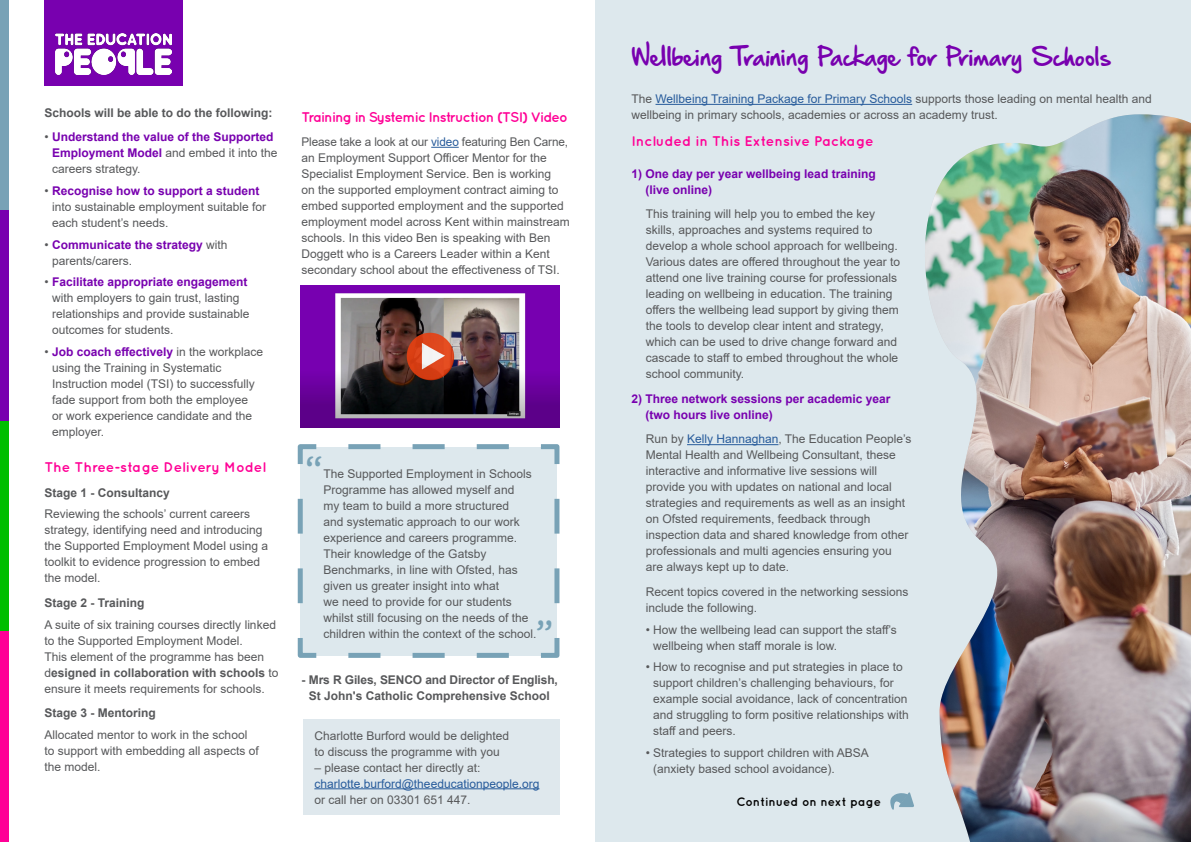
<style>
.page{position:relative;width:1191px;height:842px;background:#fff}
.page>*{position:absolute;margin:0;border:0;box-sizing:border-box;transform-origin:0 0}
.t1{font:700 35px "Quicksand";color:#78a2b6}
.t2{font:30px "Hand Of Sean Pro";color:#7800af}
.Body{font:700 14px "Quicksand";color:#ff0096}
.Body-2{font:700 14px "Quicksand";letter-spacing:-.055em;color:#ff0096}
.Body_Bullets_-_Multi{font:12px/16px "Arial";color:#57585a}
.Body-3{font:12px/16px "Arial";color:#57585a}
.Body_Bullets_-_Multi-2{font:700 12px/16px "Arial";color:#7800af}
.Body-4{font:700 12px/16px "Arial";color:#7800af}
.Body-5{font:700 12px "Arial";color:#57585a}
.Body_Bullets_-_Multi-3{font:700 12px/16px "Arial";color:#57585a;text-align:center}
.t3{font:700 12px "Quicksand";color:#000}
.s1{font-weight:400;color:#57585a}
.s2{font-weight:700;color:#7800af}
.s3{font-weight:700}
.s4{color:#275b9b}
</style>
<div class="page">
<div style="left:0;top:0;width:9px;height:210px;background:#78a2b6"></div>
<div style="left:0;top:210px;width:9px;height:211px;background:#7800af"></div>
<div style="left:0;top:421px;width:9px;height:210px;background:#00be00"></div>
<div style="left:0;top:631px;width:9px;height:211px;background:#ff0096"></div>
<div style="left:45px;top:0;width:138px;height:86px;background:#7800af"></div>
<img style="left:56px;top:34px;width:115px;height:40px">
<svg style="left:431px;top:147px;width:28px;height:1px"></svg>
<div style="left:297px;top:444px;width:263px;height:214px;background:#dde8ed"></div>
<div style="left:303px;top:719px;width:256px;height:96px;background:#dfe8ed"></div>
<hr style="left:314px;top:788px;width:225px;height:1px;background:#275b9b">
<div style="left:595px;top:0;width:596px;height:842px;background:#dde8ed"></div>
<hr style="left:687px;top:444px;width:91px;height:1px;background:#275b9b">
<hr style="left:655px;top:104px;width:257px;height:1px;background:#275b9b">
<img style="left:911px;top:114px;width:280px;height:728px">
<img style="left:300px;top:285px;width:259px;height:142px">
<p class="Body-5" style="left:45px;top:104px;width:230px">Schools will be able to do the following:</p>
<p class="Body_Bullets_-_Multi-2" style="left:52px;top:129px;width:227px;text-indent:-8px"><span class="s1">•</span> Understand the value of the Supported<br>Employment Model <span class="s1">and embed it into the careers strategy.</span></p>
<p class="Body_Bullets_-_Multi" style="left:52px;top:183px;width:216px;text-indent:-8px">• <span class="s2">Recognise how to support a student </span>into sustainable employment suitable for each student’s needs.</p>
<p class="Body_Bullets_-_Multi-2" style="left:52px;top:237px;width:177px;text-indent:-8px"><span class="s1">•</span> Communicate the strategy <span class="s1">with parents/carers.</span></p>
<p class="Body_Bullets_-_Multi" style="left:52px;top:274px;width:199px;text-indent:-8px">• <span class="s2">Facilitate appropriate engagement </span>with employers to gain trust, lasting relationships and provide sustainable outcomes for students.</p>
<p class="Body_Bullets_-_Multi" style="left:52px;top:344px;width:213px;text-indent:-8px">• <span class="s2">Job coach effectively</span> in the workplace using the Training in Systematic<br>Instruction model (TSI) to successfully fade support from both the employee<br>or work experience candidate and the employer.</p>
<p class="Body" style="left:45px;top:459px;width:223px">The Three-stage Delivery Model</p>
<p class="Body-5" style="left:45px;top:484px;width:127px">Stage 1 - Consultancy</p>
<p class="Body_Bullets_-_Multi" style="left:45px;top:506px;width:225px">Reviewing the schools’ current careers strategy, identifying need and introducing the Supported Employment Model using a toolkit to evidence progression to embed the model.</p>
<p class="Body-5" style="left:45px;top:594px;width:102px">Stage 2 - Training</p>
<p class="Body_Bullets_-_Multi" style="left:45px;top:616px;width:236px">A suite of six training courses directly linked to the Supported Employment Model.<br>This element of the programme has been d<span class="s3">esigned in collaboration with schools</span> to ensure it meets requirements for schools.</p>
<p class="Body-5" style="left:45px;top:704px;width:113px">Stage 3 - Mentoring</p>
<p class="Body_Bullets_-_Multi" style="left:45px;top:726px;width:216px">Allocated mentor to work in the school to support with embedding all aspects of the model.</p>
<p class="Body-2" style="left:301px;top:108px;width:268px">Training in Systemic Instruction (TSI) Video</p>
<p class="Body_Bullets_-_Multi" style="left:301px;top:134px;width:270px">Please take a look at our <span class="s4">video</span> featuring Ben Carne, an Employment Support Officer Mentor for the Specialist Employment Service. Ben is working<br>on the supported employment contract aiming to embed supported employment and the supported employment model across Kent within mainstream schools. In this video Ben is speaking with Ben Doggett who is a Careers Leader within a Kent secondary school about the effectiveness of TSI.</p>
<p class="t1" style="left:304px;top:448px;width:16px">“</p>
<p class="Body_Bullets_-_Multi" style="left:323px;top:466px;width:214px">The Supported Employment in Schools Programme has allowed myself and<br>my team to build a more structured<br>and systematic approach to our work experience and careers programme.<br>Their knowledge of the Gatsby Benchmarks, in line with Ofsted, has given us greater insight into what<br>we need to provide for our students whilst still focusing on the needs of the children within the context of the school.</p>
<p class="t1" style="left:535px;top:611px;width:16px">”</p>
<p class="Body_Bullets_-_Multi-3" style="left:301px;top:671px;width:258px">- Mrs R Giles, SENCO and Director of English,<br>St John's Catholic Comprehensive School</p>
<p class="Body_Bullets_-_Multi" style="left:314px;top:727px;width:196px">Charlotte Burford would be delighted to discuss the programme with you</p>
<p class="Body_Bullets_-_Multi" style="left:314px;top:759px;width:226px">– please contact her directly at: <span class="s4">charlotte.burford@theeducationpeople.org </span>or call her on 03301 651 447.</p>
<p class="t2" style="left:631px;top:37px;width:481px">Wellbeing Training Package for Primary Schools</p>
<p class="Body-3" style="left:631px;top:91px;width:522px">The <span class="s4">Wellbeing Training Package for Primary Schools</span> supports those leading on mental health and wellbeing in primary schools, academies or across an academy trust.</p>
<p class="Body" style="left:631px;top:133px;width:244px">Included in This Extensive Package</p>
<p class="Body-4" style="left:645px;top:166px;width:232px;text-indent:-14px">1) One day per year wellbeing lead training (live online)</p>
<p class="Body-3" style="left:645px;top:206px;width:256px">This training will help you to embed the key skills, approaches and systems required to develop a whole school approach for wellbeing.<br>Various dates are offered throughout the year to attend one live training course for professionals leading on wellbeing in education. The training offers the wellbeing lead support by giving them the tools to develop clear intent and strategy, which can be used to drive change forward and cascade to staff to embed throughout the whole school community.</p>
<p class="Body-4" style="left:645px;top:391px;width:246px;text-indent:-14px">2) Three network sessions per academic year (two hours live online)</p>
<p class="Body-3" style="left:645px;top:431px;width:267px">Run by <span class="s4">Kelly Hannaghan</span>, The Education People’s Mental Health and Wellbeing Consultant, these interactive and informative live sessions will provide you with updates on national and local strategies and requirements as well as an insight on Ofsted requirements, feedback through inspection data and shared knowledge from other professionals and multi agencies ensuring you are always kept up to date.</p>
<p class="Body-3" style="left:645px;top:584px;width:264px">Recent topics covered in the networking sessions include the following.</p>
<p class="Body_Bullets_-_Multi" style="left:653px;top:621px;width:245px;text-indent:-8px">• How the wellbeing lead can support the staff’s wellbeing when staff morale is low.</p>
<p class="Body_Bullets_-_Multi" style="left:653px;top:659px;width:257px;text-indent:-8px">• How to recognise and put strategies in place to support children’s challenging behaviours, for example social avoidance, lack of concentration and struggling to form positive relationships with staff and peers.</p>
<p class="Body_Bullets_-_Multi" style="left:653px;top:745px;width:217px;text-indent:-8px">• Strategies to support children with ABSA (anxiety based school avoidance).</p>
<p class="t3" style="left:736px;top:795px;width:146px">Continued on next page</p>
</div>
